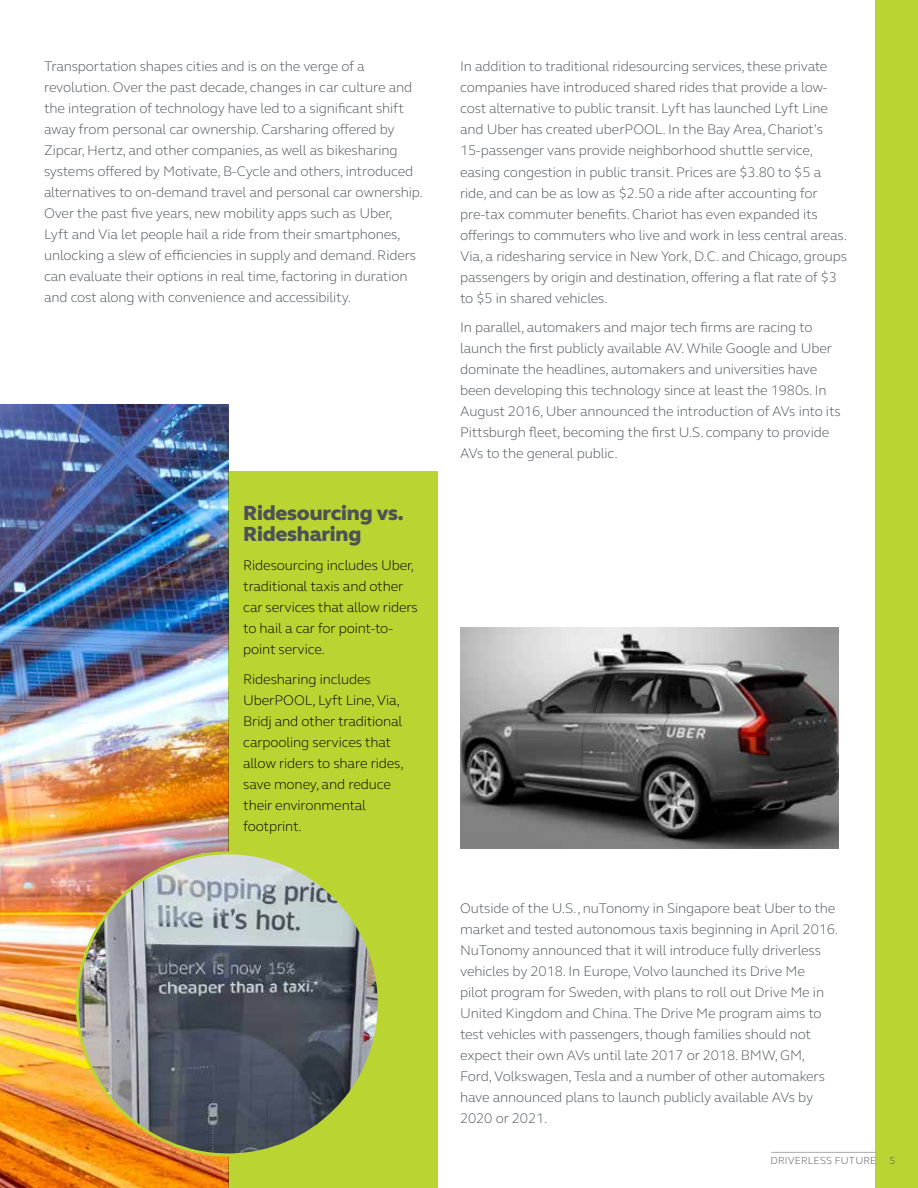
<style>
.page{position:relative;width:918px;height:1188px;background:#fff}
.page>*{position:absolute;margin:0;border:0;box-sizing:border-box;transform-origin:0 0}
.t1{font:800 21px/21px "FS Elliot Pro";letter-spacing:-.01em;color:#4d5256}
.t2{font:300 14.25px/21px "FS Elliot Pro";letter-spacing:-.01em;color:#4d5256}
.t3{font:300 14.25px/21px "FS Elliot Pro";letter-spacing:-.01em;color:#000}
.t4{font:300 10.5px "FS Elliot Pro";letter-spacing:.01em;color:#4d5256}
</style>
<div class="page">
<img style="left:0;top:405px;width:228px;height:783px">
<div style="left:875px;top:0;width:43px;height:1188px;background:#bad532"></div>
<hr style="left:771px;top:1152px;width:105px;height:1px;background:#a9aaaa">
<div style="left:228px;top:472px;width:210px;height:716px;background:#bad532"></div>
<img style="left:460px;top:628px;width:378px;height:220px">
<img style="left:77px;top:853px;width:302px;height:302px;border-radius:151px">
<p class="t2" style="left:44px;top:56px;width:380px">Transportation shapes cities and is on the verge of a revolution. Over the past decade, changes in car culture and the integration of technology have led to a significant shift away from personal car ownership. Carsharing offered by Zipcar, Hertz, and other companies, as well as bikesharing systems offered by Motivate, B-Cycle and others, introduced alternatives to on-demand travel and personal car ownership.<br>Over the past five years, new mobility apps such as Uber,<br>Lyft and Via let people hail a ride from their smartphones, unlocking a slew of efficiencies in supply and demand. Riders can evaluate their options in real time, factoring in duration and cost along with convenience and accessibility.</p>
<p class="t2" style="left:460px;top:56px;width:389px">In addition to traditional ridesourcing services, these private companies have introduced shared rides that provide a low&shy;cost alternative to public transit. Lyft has launched Lyft Line and Uber has created uberPOOL. In the Bay Area, Chariot’s 15-passenger vans provide neighborhood shuttle service, easing congestion in public transit. Prices are $3.80 to $5 a ride, and can be as low as $2.50 a ride after accounting for pre-tax commuter benefits. Chariot has even expanded its offerings to commuters who live and work in less central areas.<br>Via, a ridesharing service in New York, D.C. and Chicago, groups passengers by origin and destination, offering a flat rate of $3 to $5 in shared vehicles.</p>
<p class="t2" style="left:460px;top:316px;width:382px">In parallel, automakers and major tech firms are racing to launch the first publicly available AV. While Google and Uber dominate the headlines, automakers and universities have been developing this technology since at least the 1980s. In August 2016, Uber announced the introduction of AVs into its Pittsburgh fleet, becoming the first U.S. company to provide AVs to the general public.</p>
<h1 class="t1" style="left:243px;top:502px;width:162px">Ridesourcing vs.<br>Ridesharing</h1>
<p class="t3" style="left:243px;top:555px;width:176px">Ridesourcing includes Uber, traditional taxis and other car services that allow riders to hail a car for point-to&shy;point service.</p>
<p class="t3" style="left:243px;top:668px;width:162px">Ridesharing includes<br>UberPOOL, Lyft Line, Via,<br>Bridj and other traditional carpooling services that allow riders to share rides, save money, and reduce their environmental footprint.</p>
<p class="t2" style="left:460px;top:898px;width:380px">Outside of the U.S., nuTonomy in Singapore beat Uber to the market and tested autonomous taxis beginning in April 2016.<br>NuTonomy announced that it will introduce fully driverless vehicles by 2018. In Europe, Volvo launched its Drive Me<br>pilot program for Sweden, with plans to roll out Drive Me in United Kingdom and China. The Drive Me program aims to test vehicles with passengers, though families should not expect their own AVs until late 2017 or 2018. BMW, GM, Ford, Volkswagen, Tesla and a number of other automakers have announced plans to launch publicly available AVs by 2020 or 2021.</p>
<p class="t4" style="left:770px;top:1154px;width:126px">DRIVERLESS FUTURE 5</p>
</div>
